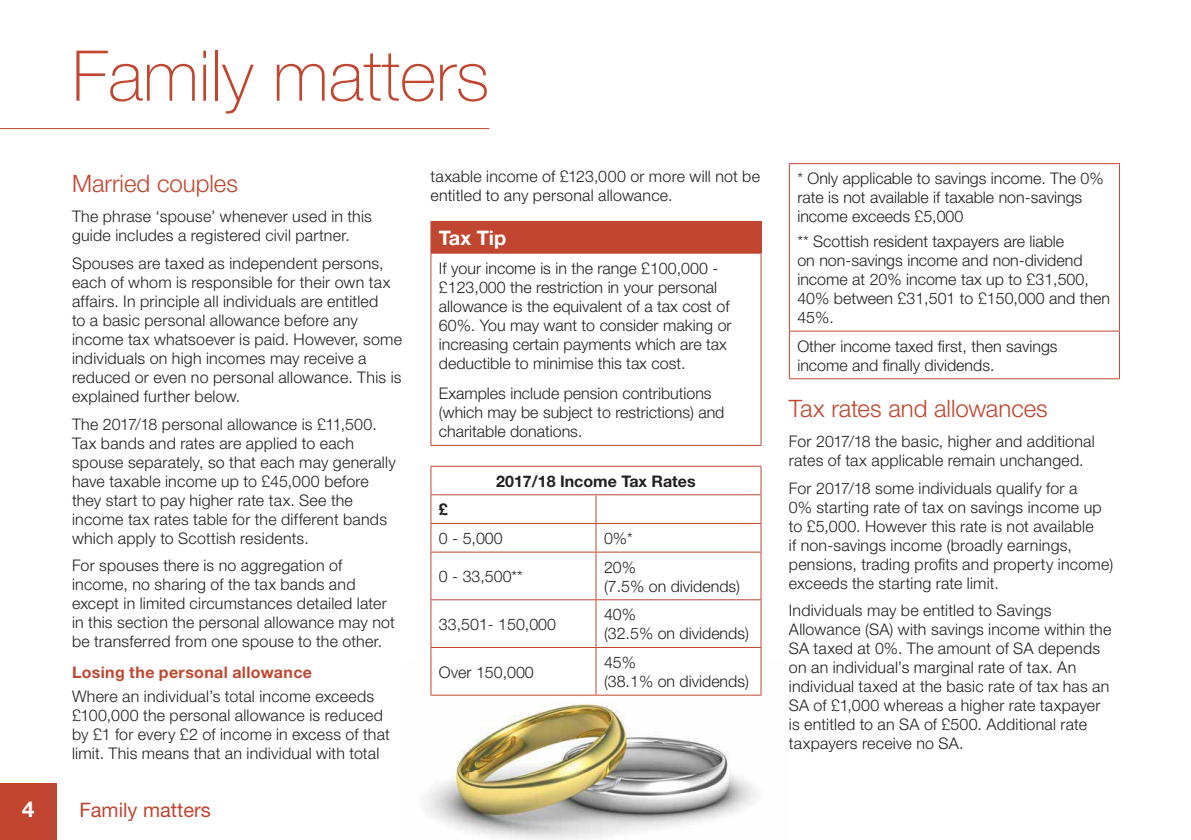
<style>
.page{position:relative;width:1191px;height:840px;background:#fff}
.page>*{position:absolute;margin:0;border:0;box-sizing:border-box;transform-origin:0 0}
.t1{font:100 70px "Helvetica Neue";color:#c04630}
.t2{font:300 24px "Helvetica Neue";color:#c04630}
.t3{font:700 22px "Helvetica Neue";color:#fff}
.t4{font:20px "Helvetica Neue";color:#c04630}
.t5{font:700 20px "Helvetica Neue";color:#fff}
.t6{font:300 16px/19px "Helvetica Neue";letter-spacing:.01em;color:#231f20}
.t7{font:700 16px "Helvetica Neue";letter-spacing:.02em;color:#c04630}
.t8{font:700 16px "Helvetica Neue";color:#231f20}
</style>
<div class="page">
<img style="left:424px;top:658px;width:338px;height:181px">
<hr style="left:0;top:128px;width:489px;height:1px;background:#c04630">
<div style="left:431px;top:221px;width:330px;height:32px;background:#c04630"></div>
<hr style="left:430px;top:221px;width:331px;height:1px;background:#c04630">
<hr style="left:430px;top:222px;width:1px;height:30px;background:#c04630">
<hr style="left:430px;top:252px;width:331px;height:1px;background:#c04630">
<hr style="left:430px;top:253px;width:1px;height:191px;background:#c04630">
<hr style="left:760px;top:253px;width:1px;height:191px;background:#c04630">
<hr style="left:430px;top:444px;width:331px;height:1px;background:#c04630">
<svg style="left:431px;top:466px;width:329px;height:228px"></svg>
<hr style="left:430px;top:465px;width:166px;height:1px;background:#c04630">
<hr style="left:596px;top:465px;width:165px;height:1px;background:#c04630">
<hr style="left:430px;top:494px;width:166px;height:1px;background:#c04630">
<hr style="left:596px;top:494px;width:165px;height:1px;background:#c04630">
<hr style="left:430px;top:522px;width:166px;height:1px;background:#c04630">
<svg style="left:430px;top:466px;width:1px;height:85px"></svg>
<hr style="left:596px;top:522px;width:165px;height:1px;background:#c04630">
<svg style="left:595px;top:495px;width:1px;height:56px"></svg>
<svg style="left:760px;top:466px;width:1px;height:85px"></svg>
<hr style="left:430px;top:551px;width:166px;height:1px;background:#c04630">
<hr style="left:430px;top:552px;width:1px;height:47px;background:#c04630">
<hr style="left:596px;top:551px;width:165px;height:1px;background:#c04630">
<hr style="left:595px;top:552px;width:1px;height:47px;background:#c04630">
<hr style="left:760px;top:552px;width:1px;height:47px;background:#c04630">
<hr style="left:430px;top:599px;width:166px;height:1px;background:#c04630">
<hr style="left:430px;top:600px;width:1px;height:46px;background:#c04630">
<hr style="left:596px;top:599px;width:165px;height:1px;background:#c04630">
<hr style="left:595px;top:600px;width:1px;height:46px;background:#c04630">
<hr style="left:760px;top:600px;width:1px;height:46px;background:#c04630">
<hr style="left:430px;top:646px;width:166px;height:1px;background:#c04630">
<hr style="left:430px;top:647px;width:1px;height:47px;background:#c04630">
<hr style="left:596px;top:646px;width:165px;height:1px;background:#c04630">
<hr style="left:595px;top:647px;width:1px;height:47px;background:#c04630">
<hr style="left:760px;top:647px;width:1px;height:47px;background:#c04630">
<hr style="left:430px;top:694px;width:331px;height:1px;background:#c04630">
<svg style="left:790px;top:164px;width:329px;height:168px"></svg>
<hr style="left:789px;top:163px;width:165px;height:1px;background:#c04630">
<hr style="left:789px;top:164px;width:1px;height:166px;background:#c04630">
<hr style="left:954px;top:163px;width:166px;height:1px;background:#c04630">
<hr style="left:1119px;top:164px;width:1px;height:166px;background:#c04630">
<hr style="left:789px;top:330px;width:165px;height:1px;background:#c04630">
<hr style="left:789px;top:331px;width:1px;height:47px;background:#c04630">
<hr style="left:954px;top:330px;width:166px;height:1px;background:#c04630">
<hr style="left:1119px;top:331px;width:1px;height:47px;background:#c04630">
<hr style="left:789px;top:378px;width:331px;height:1px;background:#c04630">
<div style="left:0;top:782px;width:57px;height:57px;background:#c04630"></div>
<h1 class="t1" style="left:72px;top:51px;width:419px">Family matters</h1>
<h2 class="t2" style="left:72px;top:175px;width:168px">Married couples</h2>
<p class="t6" style="left:72px;top:209px;width:301px">The phrase ‘spouse’ whenever used in this guide includes a registered civil partner.</p>
<p class="t6" style="left:72px;top:256px;width:331px">Spouses are taxed as independent persons, each of whom is responsible for their own tax affairs. In principle all individuals are entitled<br>to a basic personal allowance before any income tax whatsoever is paid. However, some individuals on high incomes may receive a reduced or even no personal allowance. This is explained further below.</p>
<p class="t6" style="left:72px;top:416px;width:325px">The 2017/18 personal allowance is £11,500.<br>Tax bands and rates are applied to each spouse separately, so that each may generally have taxable income up to £45,000 before they start to pay higher rate tax. See the income tax rates table for the different bands which apply to Scottish residents.</p>
<p class="t6" style="left:72px;top:557px;width:324px">For spouses there is no aggregation of income, no sharing of the tax bands and except in limited circumstances detailed later in this section the personal allowance may not be transferred from one spouse to the other.</p>
<p class="t7" style="left:72px;top:666px;width:241px">Losing the personal allowance</p>
<p class="t6" style="left:72px;top:689px;width:319px">Where an individual’s total income exceeds £100,000 the personal allowance is reduced by £1 for every £2 of income in excess of that limit. This means that an individual with total</p>
<h3 class="t3" style="left:22px;top:801px;width:14px">4</h3>
<p class="t4" style="left:79px;top:802px;width:133px">Family matters</p>
<p class="t6" style="left:430px;top:169px;width:331px">taxable income of £123,000 or more will not be entitled to any personal allowance.</p>
<p class="t5" style="left:439px;top:231px;width:69px">Tax Tip</p>
<p class="t6" style="left:439px;top:260px;width:294px">If your income is in the range £100,000 - £123,000 the restriction in your personal allowance is the equivalent of a tax cost of 60%. You may want to consider making or increasing certain payments which are tax deductible to minimise this tax cost.</p>
<p class="t6" style="left:439px;top:386px;width:287px">Examples include pension contributions (which may be subject to restrictions) and charitable donations.</p>
<p class="t8" style="left:496px;top:475px;width:201px">2017/18 Income Tax Rates</p>
<p class="t8" style="left:439px;top:503px;width:10px">£</p>
<p class="t6" style="left:439px;top:530px;width:65px">0 - 5,000</p>
<p class="t6" style="left:604px;top:530px;width:30px">0%*</p>
<p class="t6" style="left:439px;top:569px;width:85px">0 - 33,500**</p>
<p class="t6" style="left:604px;top:559px;width:138px">20%<br>(7.5% on dividends)</p>
<p class="t6" style="left:439px;top:616px;width:119px">33,501- 150,000</p>
<p class="t6" style="left:604px;top:607px;width:146px">40%<br>(32.5% on dividends)</p>
<p class="t6" style="left:439px;top:664px;width:96px">Over 150,000</p>
<p class="t6" style="left:604px;top:654px;width:146px">45%<br>(38.1% on dividends)</p>
<p class="t6" style="left:797px;top:171px;width:308px">* Only applicable to savings income. The 0% rate is not available if taxable non-savings income exceeds £5,000</p>
<p class="t6" style="left:797px;top:234px;width:314px">** Scottish resident taxpayers are liable<br>on non-savings income and non-dividend income at 20% income tax up to £31,500, 40% between £31,501 to £150,000 and then 45%.</p>
<p class="t6" style="left:797px;top:338px;width:262px">Other income taxed first, then savings income and finally dividends.</p>
<h2 class="t2" style="left:789px;top:399px;width:260px">Tax rates and allowances</h2>
<p class="t6" style="left:789px;top:433px;width:307px">For 2017/18 the basic, higher and additional rates of tax applicable remain unchanged.</p>
<p class="t6" style="left:789px;top:480px;width:326px">For 2017/18 some individuals qualify for a<br>0% starting rate of tax on savings income up to £5,000. However this rate is not available<br>if non-savings income (broadly earnings, pensions, trading profits and property income) exceeds the starting rate limit.</p>
<p class="t6" style="left:789px;top:602px;width:324px">Individuals may be entitled to Savings Allowance (SA) with savings income within the SA taxed at 0%. The amount of SA depends on an individual’s marginal rate of tax. An individual taxed at the basic rate of tax has an SA of £1,000 whereas a higher rate taxpayer is entitled to an SA of £500. Additional rate taxpayers receive no SA.</p>
</div>
